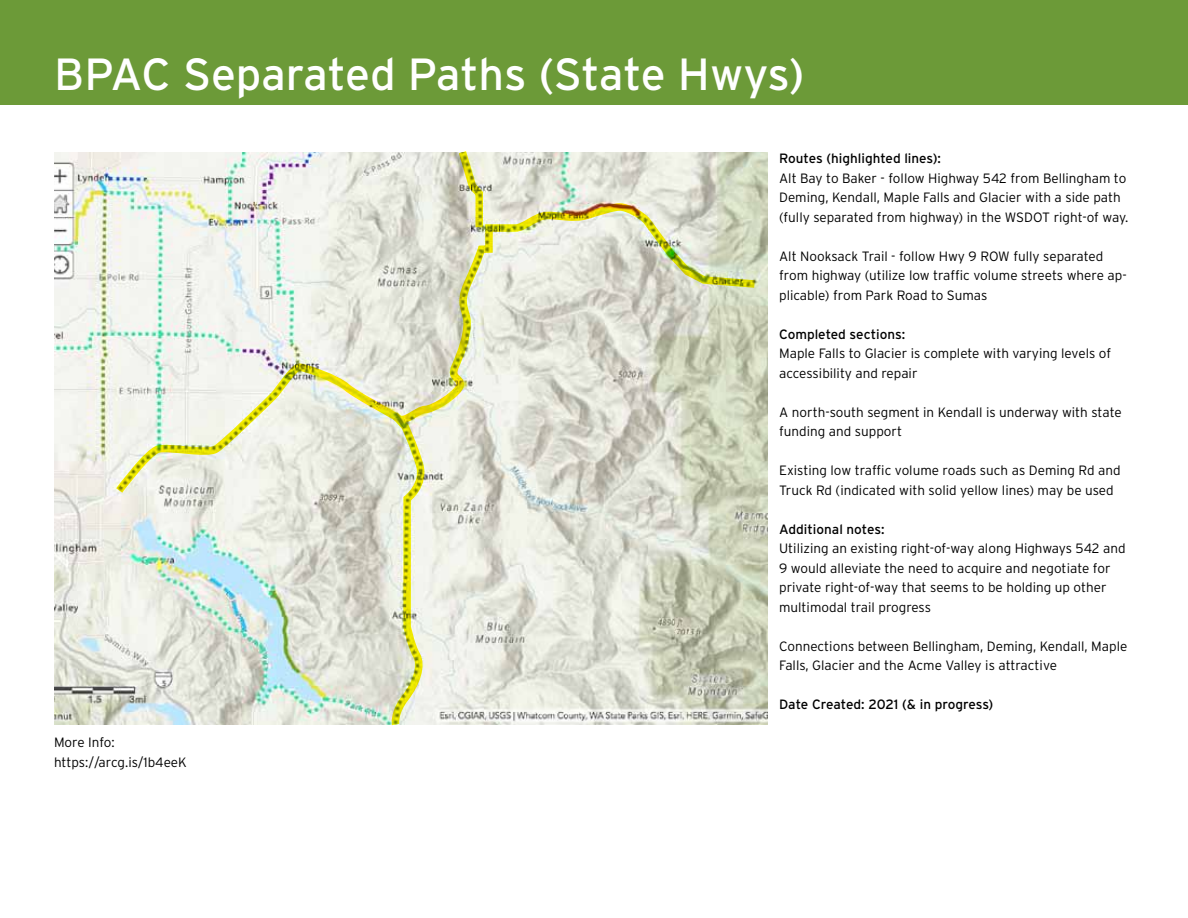
<style>
.page{position:relative;width:1188px;height:918px;background:#fff}
.page>*{position:absolute;margin:0;border:0;box-sizing:border-box;transform-origin:0 0}
.t1{font:45px "Interstate";letter-spacing:-.005em;color:#fff}
.t2{font:300 13.5px/19.5px "Interstate";color:#000}
.t3{font:13.5px "Interstate";color:#000}
</style>
<div class="page">
<img style="left:54px;top:152px;width:714px;height:572px">
<div style="left:1px;top:1px;width:1187px;height:104px;background:#6c9a38"></div>
<svg style="left:115px;top:202px;width:641px;height:292px"></svg>
<svg style="left:390px;top:411px;width:36px;height:315px"></svg>
<svg style="left:457px;top:151px;width:27px;height:78px;background:#d2d190"></svg>
<h1 class="t1" style="left:54px;top:49px;width:752px">BPAC Separated Paths (State Hwys)</h1>
<p class="t2" style="left:54px;top:733px;width:134px">More Info: https://arcg.is/1b4eeK</p>
<p class="t3" style="left:779px;top:151px;width:163px">Routes (highlighted lines):</p>
<p class="t2" style="left:779px;top:168px;width:351px">Alt Bay to Baker - follow Highway 542 from Bellingham to<br>Deming, Kendall, Maple Falls and Glacier with a side path (fully separated from highway) in the WSDOT right-of way.</p>
<p class="t2" style="left:779px;top:246px;width:349px">Alt Nooksack Trail - follow Hwy 9 ROW fully separated from highway (utilize low traffic volume streets where ap&shy;plicable) from Park Road to Sumas</p>
<p class="t3" style="left:779px;top:326px;width:128px">Completed sections:</p>
<p class="t2" style="left:779px;top:343px;width:334px">Maple Falls to Glacier is complete with varying levels of accessibility and repair</p>
<p class="t2" style="left:779px;top:402px;width:344px">A north-south segment in Kendall is underway with state funding and support</p>
<p class="t2" style="left:779px;top:460px;width:343px">Existing low traffic volume roads such as Deming Rd and<br>Truck Rd (indicated with solid yellow lines) may be used</p>
<p class="t3" style="left:779px;top:521px;width:107px">Additional notes:</p>
<p class="t2" style="left:779px;top:538px;width:348px">Utilizing an existing right-of-way along Highways 542 and 9 would alleviate the need to acquire and negotiate for private right-of-way that seems to be holding up other multimodal trail progress</p>
<p class="t2" style="left:779px;top:636px;width:350px">Connections between Bellingham, Deming, Kendall, Maple<br>Falls, Glacier and the Acme Valley is attractive</p>
<p class="t3" style="left:779px;top:697px;width:216px">Date Created: 2021 (&amp; in progress)</p>
</div>
